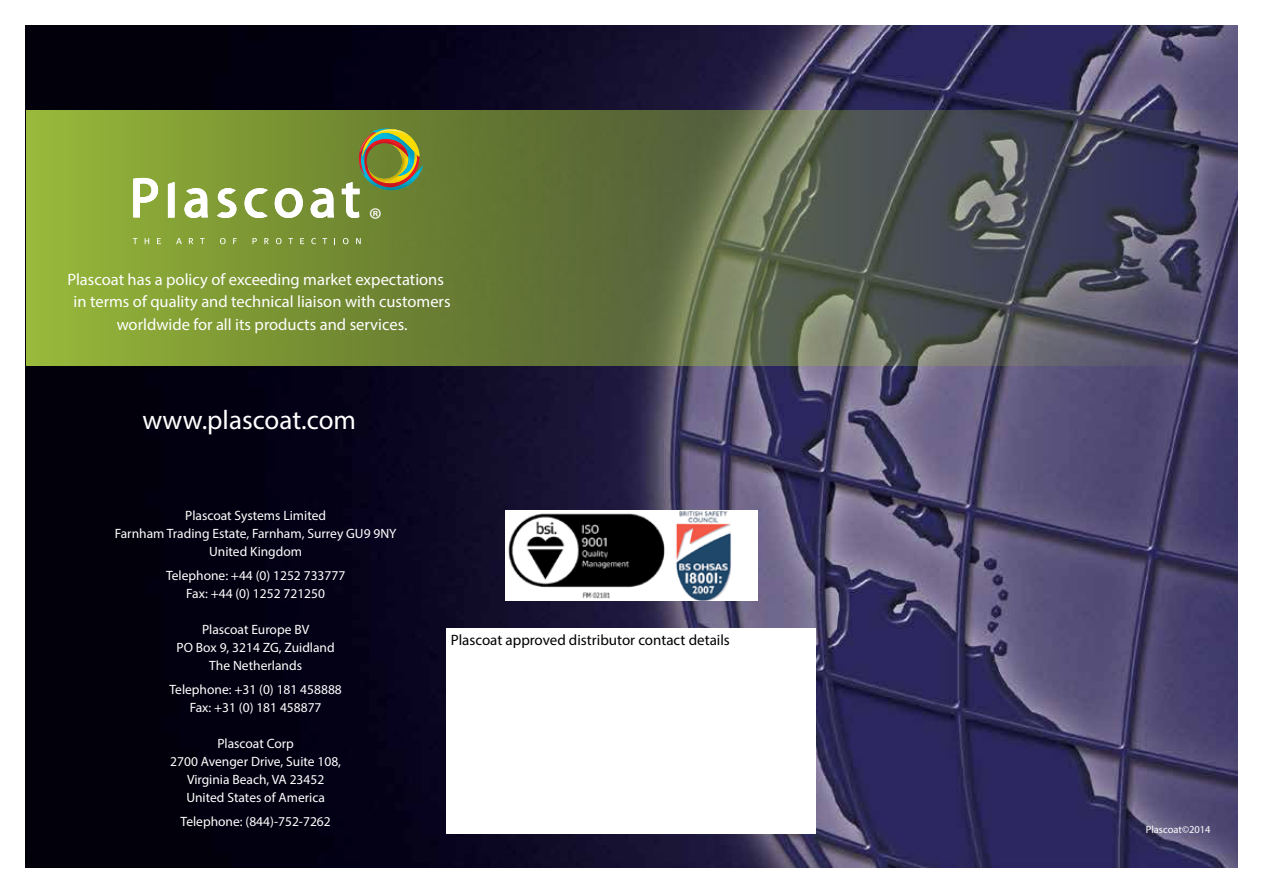
<style>
.page{position:relative;width:1263px;height:893px;background:#fff}
.page>*{position:absolute;margin:0;border:0;box-sizing:border-box;transform-origin:0 0}
.t1{font:31.65px "Myriad Pro";color:#fff}
.t2{font:27px "Myriad Pro";color:#fff}
.t3{font:16.5px/22.5px "Myriad Pro";color:#fff;text-align:center}
.t4{font:15px "Myriad Pro";color:#000}
.t5{font:13.5px/18px "Myriad Pro";color:#fff;text-align:center}
.t6{font:10.5px "Myriad Pro";color:#fff}
</style>
<div class="page">
<img style="left:26px;top:26px;width:1211px;height:841px">
<svg style="left:26px;top:111px;width:1211px;height:255px;background:#647149"></svg>
<svg style="left:133px;top:238px;width:5px;height:6px"></svg>
<svg style="left:145px;top:238px;width:4px;height:6px"></svg>
<svg style="left:157px;top:238px;width:4px;height:6px"></svg>
<svg style="left:176px;top:238px;width:6px;height:6px"></svg>
<svg style="left:189px;top:238px;width:4px;height:6px"></svg>
<svg style="left:200px;top:238px;width:5px;height:6px"></svg>
<svg style="left:220px;top:238px;width:6px;height:6px"></svg>
<svg style="left:233px;top:238px;width:4px;height:6px"></svg>
<svg style="left:252px;top:238px;width:5px;height:6px"></svg>
<svg style="left:264px;top:238px;width:5px;height:6px"></svg>
<svg style="left:276px;top:238px;width:5px;height:6px"></svg>
<svg style="left:288px;top:238px;width:5px;height:6px"></svg>
<svg style="left:300px;top:238px;width:4px;height:6px"></svg>
<svg style="left:311px;top:238px;width:5px;height:6px"></svg>
<svg style="left:323px;top:238px;width:4px;height:6px"></svg>
<svg style="left:343px;top:238px;width:5px;height:6px"></svg>
<svg style="left:356px;top:238px;width:5px;height:6px"></svg>
<svg style="left:133px;top:127px;width:290px;height:91px;background:#8ca04e"></svg>
<img style="left:505px;top:510px;width:252px;height:90px">
<div style="left:446px;top:628px;width:370px;height:205px;background:#fff"></div>
<h1 class="t1" style="left:369px;top:200px;width:15px">®</h1>
<p class="t3" style="left:67px;top:267px;width:385px">Plascoat has a policy of exceeding market expectations in terms of quality and technical liaison with customers worldwide for all its products and services.</p>
<h2 class="t2" style="left:142px;top:403px;width:215px">www.plascoat.com</h2>
<p class="t5" style="left:115px;top:507px;width:283px">Plascoat Systems Limited<br>Farnham Trading Estate, Farnham, Surrey GU9 9NY<br>United Kingdom</p>
<p class="t5" style="left:166px;top:567px;width:181px">Telephone: +44 (0) 1252 733777<br>Fax: +44 (0) 1252 721250</p>
<p class="t5" style="left:177px;top:621px;width:160px">Plascoat Europe BV<br>PO Box 9, 3214 ZG, Zuidland<br>The Netherlands</p>
<p class="t5" style="left:169px;top:681px;width:174px">Telephone: +31 (0) 181 458888<br>Fax: +31 (0) 181 458877</p>
<p class="t5" style="left:170px;top:735px;width:172px">Plascoat Corp<br>2700 Avenger Drive, Suite 108,<br>Virginia Beach, VA 23452<br>United States of America</p>
<p class="t5" style="left:181px;top:813px;width:152px">Telephone: (844)-752-7262</p>
<p class="t4" style="left:451px;top:631px;width:281px">Plascoat approved distributor contact details</p>
<p class="t6" style="left:1146px;top:823px;width:66px">Plascoat©2014</p>
</div>
